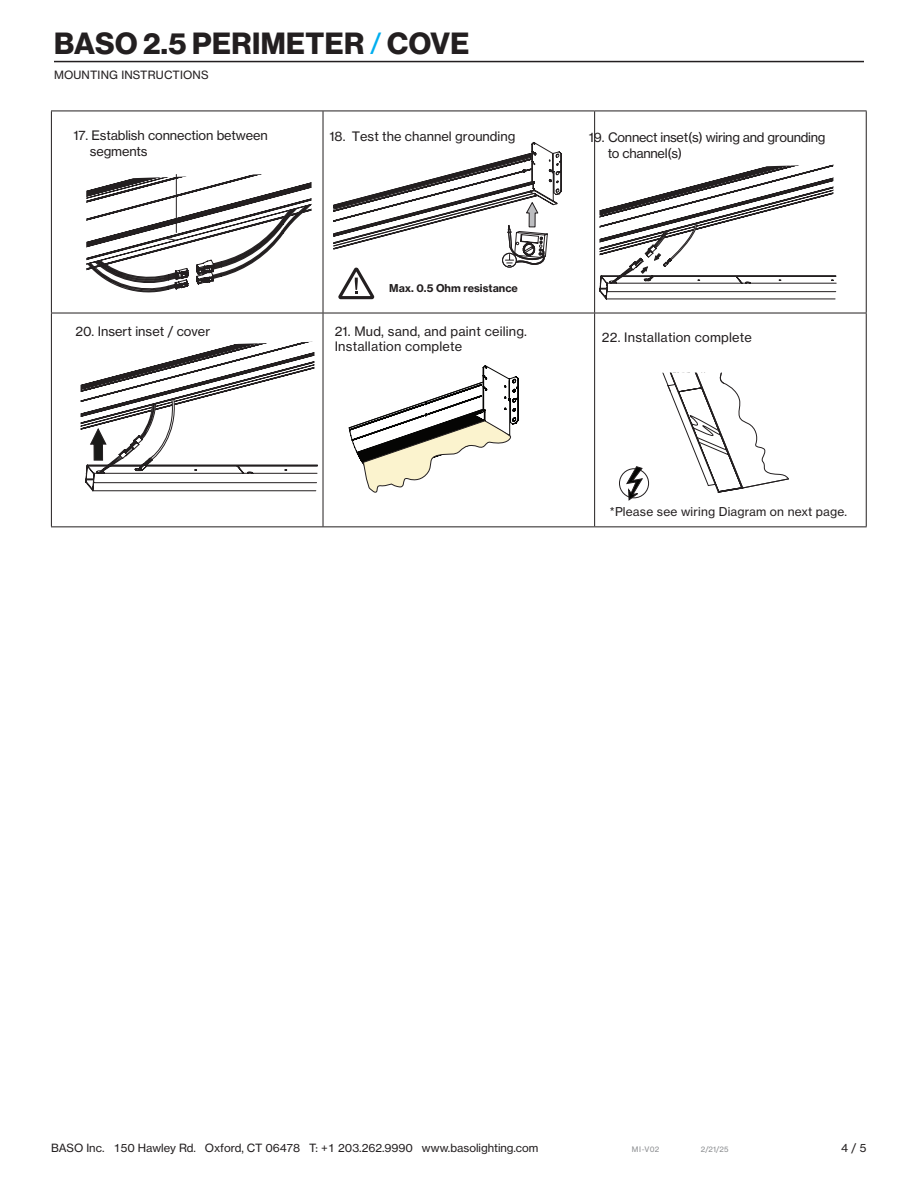
<style>
.page{position:relative;width:918px;height:1188px;background:#fff}
.page>*{position:absolute;margin:0;border:0;box-sizing:border-box;transform-origin:0 0}
.t1{font:30px "N Haas Grotesk DS Pro 75 Bd";letter-spacing:.015em;color:#231f20}
.t2{font:12.9px/15.5px "N Haas Grotesk TX Pro 55 Rg";color:#231f20}
.t3{font:12.9px/15.8px "N Haas Grotesk TX Pro 55 Rg";letter-spacing:-.02em;color:#231f20}
.Text_EN_7{font:12px "N Haas Grotesk TX Pro 55 Rg";letter-spacing:.015em;color:#231f20}
.t4{font:11.25px "N Haas Grotesk TX Pro 55 Rg";color:#231f20}
.t5{font:10.65px "N Haas Grotesk TX Pro 75 Bd";color:#231f20}
.t6{font:7.5px "N Haas Grotesk TX Pro 55 Rg";letter-spacing:.03em;color:#8a8c8f}
.s1{font-family:"N Haas Grotesk DS Pro 55 Rg";color:#00aeef}
</style>
<div class="page">
<svg style="left:81px;top:342px;width:237px;height:150px"></svg>
<svg style="left:599px;top:164px;width:238px;height:136px"></svg>
<div style="left:619px;top:468px;width:30px;height:30px;border:1px solid #231f20;border-radius:50%"></div>
<svg style="left:626px;top:466px;width:18px;height:35px"></svg>
<svg style="left:662px;top:373px;width:127px;height:120px"></svg>
<svg style="left:349px;top:365px;width:170px;height:128px"></svg>
<svg style="left:86px;top:174px;width:226px;height:119px"></svg>
<svg style="left:333px;top:142px;width:229px;height:157px"></svg>
<hr style="left:51px;top:111px;width:272px;height:1px;background:#231f20">
<hr style="left:51px;top:111px;width:1px;height:202px;background:#231f20">
<hr style="left:323px;top:111px;width:272px;height:1px;background:#231f20">
<hr style="left:323px;top:111px;width:1px;height:202px;background:#231f20">
<hr style="left:595px;top:111px;width:272px;height:1px;background:#231f20">
<hr style="left:594px;top:111px;width:1px;height:202px;background:#231f20">
<hr style="left:866px;top:111px;width:1px;height:202px;background:#231f20">
<hr style="left:51px;top:313px;width:272px;height:1px;background:#231f20">
<hr style="left:51px;top:313px;width:1px;height:213px;background:#231f20">
<hr style="left:323px;top:313px;width:272px;height:1px;background:#231f20">
<hr style="left:323px;top:313px;width:1px;height:213px;background:#231f20">
<hr style="left:595px;top:313px;width:272px;height:1px;background:#231f20">
<hr style="left:594px;top:313px;width:1px;height:213px;background:#231f20">
<hr style="left:866px;top:313px;width:1px;height:213px;background:#231f20">
<hr style="left:51px;top:526px;width:272px;height:1px;background:#231f20">
<hr style="left:323px;top:526px;width:272px;height:1px;background:#231f20">
<hr style="left:595px;top:526px;width:272px;height:1px;background:#231f20">
<hr style="left:54px;top:61px;width:810px;height:1px;background:#231f20">
<h1 class="t1" style="left:54px;top:26px;width:417px">BASO 2.5 PERIMETER <span class="s1">/</span> COVE</h1>
<p class="t4" style="left:54px;top:68px;width:156px">MOUNTING INSTRUCTIONS</p>
<p class="t2" style="left:90px;top:128px;width:179px;text-indent:-16px">17. Establish connection between segments</p>
<p class="t2" style="left:75px;top:324px;width:136px">20. Insert inset / cover</p>
<p class="t2" style="left:330px;top:128px;width:187px">18. Test the channel grounding</p>
<p class="t5" style="left:389px;top:281px;width:130px">Max. 0.5 Ohm resistance</p>
<p class="t2" style="left:335px;top:323px;width:194px">21. Mud, sand, and paint ceiling.<br>Installation complete</p>
<p class="t3" style="left:608px;top:129px;width:219px;text-indent:-19px">19. Connect inset(s) wiring and grounding to channel(s)</p>
<p class="t2" style="left:602px;top:330px;width:151px">22. Installation complete</p>
<p class="Text_EN_7" style="left:610px;top:505px;width:239px">*Please see wiring Diagram on next page.</p>
<p class="t4" style="left:51px;top:1141px;width:489px">BASO Inc. 150 Hawley Rd. Oxford, CT 06478 T: +1 203.262.9990 www.basolighting.com</p>
<p class="t4" style="left:841px;top:1141px;width:27px">4 / 5</p>
<p class="t6" style="left:632px;top:1145px;width:29px">MI-V02</p>
<p class="t6" style="left:701px;top:1145px;width:29px">2/21/25</p>
</div>
